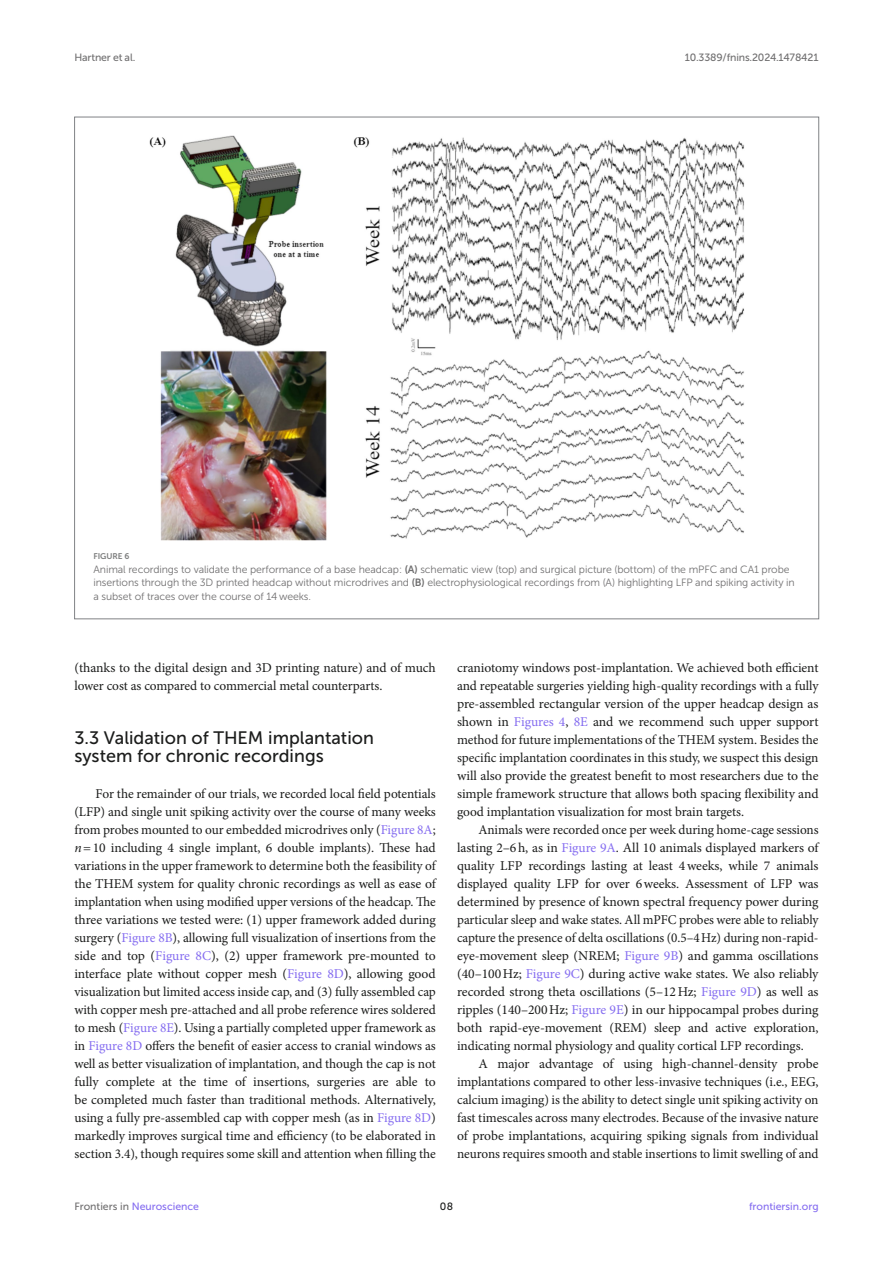
<style>
.page{position:relative;width:893px;height:1263px;background:#fff}
.page>*{position:absolute;margin:0;border:0;box-sizing:border-box;transform-origin:0 0}
.HEAD_2{font:18px/18px "Museo Sans 500";color:#1b1c1b}
.TEXT_FLUSH{font:13.5px/18px "Minion Pro";letter-spacing:-.005em;color:#1b1c1b;text-align:justify}
.TEXT{font:13.5px/18px "Minion Pro";letter-spacing:-.005em;color:#1b1c1b;text-align:justify}
.FIG_LEG{font:10.5px/13.5px "Museo Sans 300";letter-spacing:-.01em;color:#706f70}
.t1{font:10.5px "Museo Sans 500";letter-spacing:-.015em;color:#706f70}
.t2{font:10.5px "Museo Sans 500";color:#856df0}
.t3{font:10.5px "Museo Sans 500";color:#1b1c1b}
.FIG_HD{font:8.25px "Museo Sans 700";letter-spacing:-.01em;color:#7e7f7f}
.s1{font-family:"Museo Sans 700"}
.s2{color:#856df0}
.s3{font-style:italic}
.s4{color:#706f70}
</style>
<div class="page">
<img style="left:149px;top:136px;width:595px;height:405px">
<p class="t1" style="left:74px;top:51px;width:62px">Hartner et al.</p>
<p class="t1" style="left:685px;top:51px;width:135px">10.3389/fnins.2024.1478421</p>
<p class="FIG_HD" style="left:94px;top:552px;width:37px">FIGURE 6</p>
<p class="FIG_LEG" style="left:94px;top:563px;width:703px">Animal recordings to validate the performance of a base headcap: <span class="s1">(A)</span> schematic view (top) and surgical picture (bottom) of the mPFC and CA1 probe insertions through the 3D printed headcap without microdrives and <span class="s1">(B)</span> electrophysiological recordings from (A) highlighting LFP and spiking activity in a subset of traces over the course of 14 weeks.</p>
<p class="TEXT_FLUSH" style="left:74px;top:659px;width:363px">(thanks to the digital design and 3D printing nature) and of much lower cost as compared to commercial metal counterparts.</p>
<p class="HEAD_2" style="left:74px;top:729px;width:301px">3.3 Validation of THEM implantation system for chronic recordings</p>
<p class="TEXT_FLUSH" style="left:74px;top:785px;width:363px;text-indent:21px">For the remainder of our trials, we recorded local field potentials (LFP) and single unit spiking activity over the course of many weeks from probes mounted to our embedded microdrives only (<span class="s2">Figure 8A</span>; <span class="s3">n</span>=10 including 4 single implant, 6 double implants). These had variations in the upper framework to determine both the feasibility of the THEM system for quality chronic recordings as well as ease of implantation when using modified upper versions of the headcap. The three variations we tested were: (1) upper framework added during surgery (<span class="s2">Figure 8B</span>), allowing full visualization of insertions from the side and top (<span class="s2">Figure 8C</span>), (2) upper framework pre-mounted to interface plate without copper mesh (<span class="s2">Figure 8D</span>), allowing good visualization but limited access inside cap, and (3) fully assembled cap with copper mesh pre-attached and all probe reference wires soldered to mesh (<span class="s2">Figure 8E</span>). Using a partially completed upper framework as in <span class="s2">Figure 8D</span> offers the benefit of easier access to cranial windows as well as better visualization of implantation, and though the cap is not fully complete at the time of insertions, surgeries are able to be completed much faster than traditional methods. Alternatively, using a fully pre-assembled cap with copper mesh (as in <span class="s2">Figure 8D</span>) markedly improves surgical time and efficiency (to be elaborated in section 3.4), though requires some skill and attention when filling the</p>
<p class="TEXT_FLUSH" style="left:457px;top:659px;width:363px">craniotomy windows post-implantation. We achieved both efficient and repeatable surgeries yielding high-quality recordings with a fully pre-assembled rectangular version of the upper headcap design as shown in <span class="s2">Figures 4</span>, <span class="s2">8E</span> and we recommend such upper support method for future implementations of the THEM system. Besides the specific implantation coordinates in this study, we suspect this design will also provide the greatest benefit to most researchers due to the simple framework structure that allows both spacing flexibility and good implantation visualization for most brain targets.</p>
<p class="TEXT" style="left:457px;top:821px;width:363px;text-indent:21px">Animals were recorded once per week during home-cage sessions lasting 2–6h, as in <span class="s2">Figure 9A</span>. All 10 animals displayed markers of quality LFP recordings lasting at least 4weeks, while 7 animals displayed quality LFP for over 6weeks. Assessment of LFP was determined by presence of known spectral frequency power during particular sleep and wake states. All mPFC probes were able to reliably capture the presence of delta oscillations (0.5–4Hz) during non-rapid&shy;eye-movement sleep (NREM; <span class="s2">Figure 9B</span>) and gamma oscillations (40–100Hz; <span class="s2">Figure 9C</span>) during active wake states. We also reliably recorded strong theta oscillations (5–12Hz; <span class="s2">Figure 9D</span>) as well as ripples (140–200Hz; <span class="s2">Figure 9E</span>) in our hippocampal probes during both rapid-eye-movement (REM) sleep and active exploration, indicating normal physiology and quality cortical LFP recordings.</p>
<p class="TEXT" style="left:457px;top:1055px;width:363px;text-indent:21px">A major advantage of using high-channel-density probe implantations compared to other less-invasive techniques (i.e., EEG, calcium imaging) is the ability to detect single unit spiking activity on fast timescales across many electrodes. Because of the invasive nature of probe implantations, acquiring spiking signals from individual neurons requires smooth and stable insertions to limit swelling of and</p>
<p class="t2" style="left:74px;top:1200px;width:126px"><span class="s4">Frontiers in</span> Neuroscience</p>
<p class="t3" style="left:440px;top:1200px;width:15px">08</p>
<p class="t2" style="left:749px;top:1200px;width:71px">frontiersin.org</p>
</div>
